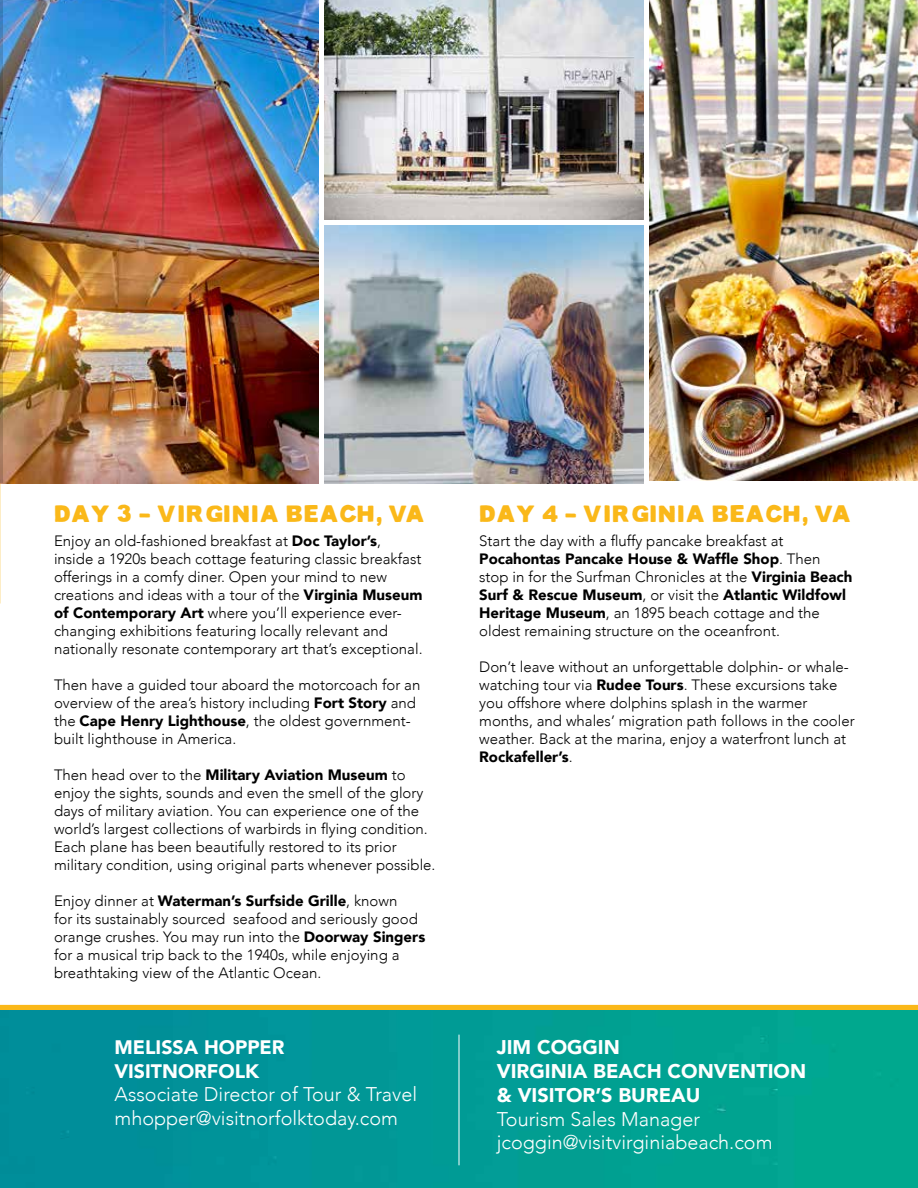
<style>
.page{position:relative;width:918px;height:1188px;background:#fff}
.page>*{position:absolute;margin:0;border:0;box-sizing:border-box;transform-origin:0 0}
.t1{font:24px "Lance Sans Regular";color:#fab819}
.t2{font:300 19.8px/23.7px "Avenir";color:#fff}
.t3{font:900 19.8px/23.7px "Avenir";color:#fff}
.t4{font:900 19.5px/23.4px "Avenir";color:#fff}
.t5{font:300 15px/18px "Avenir";color:#000}
.s1{font-weight:900}
</style>
<div class="page">
<img style="left:325px;top:225px;width:318px;height:258px">
<img style="left:325px;top:0;width:318px;height:219px">
<img style="left:3px;top:0;width:315px;height:483px">
<img style="left:650px;top:0;width:268px;height:480px">
<div style="left:0;top:1005px;width:918px;height:6px;background:#fab819"></div>
<img style="left:0;top:1011px;width:918px;height:177px">
<hr style="left:459px;top:1035px;width:1px;height:130px;background:#fff">
<hr style="left:0;top:0;width:3px;height:483px;background:#000">
<h1 class="t1" style="left:54px;top:500px;width:373px">DAY 3 - VIRGINIA BEACH, VA</h1>
<p class="t5" style="left:54px;top:532px;width:370px">Enjoy an old-fashioned breakfast at <span class="s1">Doc Taylor’s</span>, inside a 1920s beach cottage featuring classic breakfast offerings in a comfy diner. Open your mind to new creations and ideas with a tour of the <span class="s1">Virginia Museum of Contemporary Art</span> where you’ll experience ever&shy;changing exhibitions featuring locally relevant and nationally resonate contemporary art that’s exceptional.</p>
<p class="t5" style="left:54px;top:676px;width:368px">Then have a guided tour aboard the motorcoach for an overview of the area’s history including <span class="s1">Fort Story</span> and the <span class="s1">Cape Henry Lighthouse</span>, the oldest government&shy;built lighthouse in America.</p>
<p class="t5" style="left:54px;top:766px;width:383px">Then head over to the <span class="s1">Military Aviation Museum</span> to enjoy the sights, sounds and even the smell of the glory days of military aviation. You can experience one of the world’s largest collections of warbirds in flying condition.<br>Each plane has been beautifully restored to its prior military condition, using original parts whenever possible.</p>
<p class="t5" style="left:54px;top:892px;width:373px">Enjoy dinner at <span class="s1">Waterman’s Surfside Grille</span>, known<br>for its sustainably sourced seafood and seriously good orange crushes. You may run into the <span class="s1">Doorway Singers </span>for a musical trip back to the 1940s, while enjoying a breathtaking view of the Atlantic Ocean.</p>
<h3 class="t4" style="left:114px;top:1035px;width:172px">MELISSA HOPPER<br>VISITNORFOLK</h3>
<h2 class="t2" style="left:114px;top:1083px;width:304px">Associate Director of Tour &amp; Travel mhopper@visitnorfolktoday.com</h2>
<h1 class="t1" style="left:479px;top:500px;width:374px">DAY 4 - VIRGINIA BEACH, VA</h1>
<p class="t5" style="left:479px;top:532px;width:375px">Start the day with a fluffy pancake breakfast at <span class="s1">Pocahontas Pancake House &amp; Waffle Shop</span>. Then stop in for the Surfman Chronicles at the <span class="s1">Virginia Beach Surf &amp; Rescue Museum</span>, or visit the <span class="s1">Atlantic Wildfowl Heritage Museum</span>, an 1895 beach cottage and the oldest remaining structure on the oceanfront.</p>
<p class="t5" style="left:479px;top:658px;width:377px">Don’t leave without an unforgettable dolphin- or whale&shy;watching tour via <span class="s1">Rudee Tours</span>. These excursions take you offshore where dolphins splash in the warmer months, and whales’ migration path follows in the cooler weather. Back at the marina, enjoy a waterfront lunch at <span class="s1">Rockafeller’s</span>.</p>
<h2 class="t3" style="left:497px;top:1035px;width:311px">JIM COGGIN<br>VIRGINIA BEACH CONVENTION &amp; VISITOR’S BUREAU</h2>
<h2 class="t2" style="left:497px;top:1107px;width:277px">Tourism Sales Manager jcoggin@visitvirginiabeach.com</h2>
</div>
